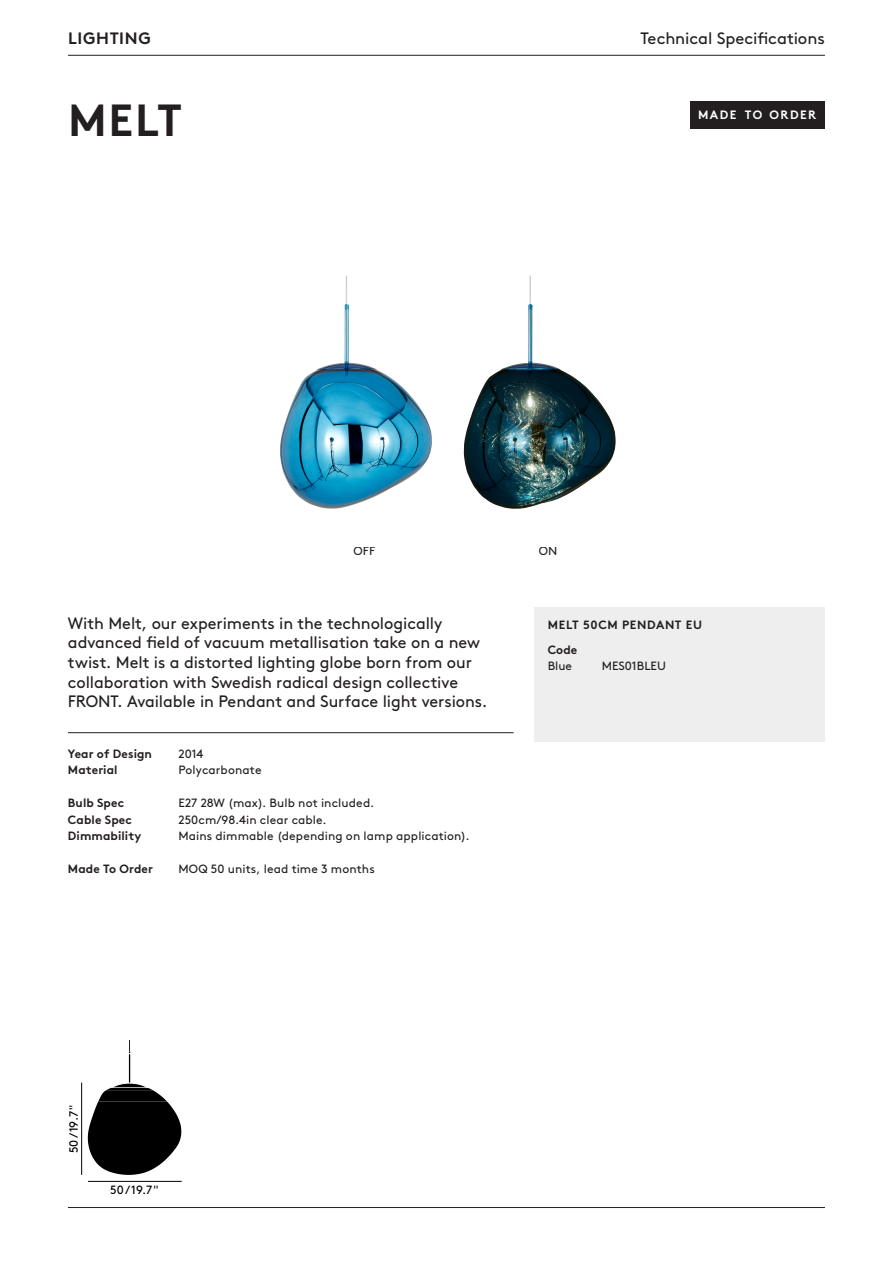
<style>
.page{position:relative;width:893px;height:1263px;background:#fff}
.page>*{position:absolute;margin:0;border:0;box-sizing:border-box;transform-origin:0 0}
.Family_Name{font:700 45px "Brown Std";color:#231f20}
.Product_description{font:16.5px/19.5px "Brown Std";letter-spacing:-.005em;color:#231f20}
.Category_H2{font:16.5px "Brown Std";letter-spacing:-.005em;color:#231f20}
.Category_H1{font:700 16.5px "Brown Std";letter-spacing:.045em;color:#231f20}
.t1{font:700 12.15px "Brown Std";letter-spacing:.12em;color:#fff}
.Body_Copy{font:12px "Brown Std";letter-spacing:.01em;color:#231f20}
.Body_Copy-2{font:700 12px/16.5px "Brown Std";letter-spacing:.01em;color:#231f20}
.Body_Copy-3{font:700 12px "Brown Std";letter-spacing:.045em;color:#231f20}
.t2{font:12px "Brown Std";letter-spacing:-.005em;color:#010000}
.s1{font-weight:400}
</style>
<div class="page">
<hr style="left:68px;top:732px;width:446px;height:1px;background:#231f20">
<hr style="left:81px;top:1082px;width:1px;height:93px;background:#000001">
<hr style="left:88px;top:1181px;width:94px;height:1px;background:#000001">
<svg style="left:88px;top:1040px;width:93px;height:135px"></svg>
<div style="left:691px;top:101px;width:134px;height:28px;background:#231f20"></div>
<img style="left:280px;top:276px;width:152px;height:233px">
<img style="left:464px;top:276px;width:152px;height:233px">
<div style="left:535px;top:607px;width:290px;height:134px;background:#eeeeef"></div>
<hr style="left:68px;top:55px;width:757px;height:1px;background:#231f20">
<hr style="left:68px;top:1207px;width:757px;height:1px;background:#231f20">
<p class="Category_H1" style="left:68px;top:29px;width:84px">LIGHTING</p>
<p class="Category_H2" style="left:640px;top:29px;width:186px">Technical Specifications</p>
<p class="Family_Name" style="left:68px;top:93px;width:115px">MELT</p>
<p class="t1" style="left:698px;top:108px;width:120px">MADE TO ORDER</p>
<p class="Body_Copy" style="left:354px;top:544px;width:23px">OFF</p>
<p class="Body_Copy" style="left:539px;top:544px;width:20px">ON</p>
<p class="Product_description" style="left:68px;top:614px;width:421px">With Melt, our experiments in the technologically advanced field of vacuum metallisation take on a new twist. Melt is a distorted lighting globe born from our collaboration with Swedish radical design collective FRONT. Available in Pendant and Surface light versions.</p>
<p class="Body_Copy-2" style="left:68px;top:745px;width:86px">Year of Design</p>
<p class="Body_Copy" style="left:178px;top:746px;width:26px">2014</p>
<p class="Body_Copy-2" style="left:68px;top:761px;width:51px">Material</p>
<p class="Body_Copy" style="left:178px;top:763px;width:85px">Polycarbonate</p>
<p class="Body_Copy-2" style="left:68px;top:794px;width:58px">Bulb Spec</p>
<p class="Body_Copy" style="left:178px;top:796px;width:197px">E27 28W (max). Bulb not included.</p>
<p class="Body_Copy-2" style="left:68px;top:811px;width:66px">Cable Spec</p>
<p class="Body_Copy" style="left:178px;top:812px;width:150px">250cm/98.4in clear cable.</p>
<p class="Body_Copy-2" style="left:68px;top:827px;width:75px">Dimmability</p>
<p class="Body_Copy" style="left:178px;top:829px;width:292px">Mains dimmable (depending on lamp application).</p>
<p class="Body_Copy-2" style="left:68px;top:860px;width:87px">Made To Order</p>
<p class="Body_Copy" style="left:178px;top:862px;width:198px">MOQ 50 units, lead time 3 months</p>
<p class="Body_Copy-3" style="left:548px;top:617px;width:156px">MELT 50CM PENDANT EU</p>
<p class="Body_Copy-2" style="left:548px;top:641px;width:31px">Code<br><span class="s1">Blue</span></p>
<p class="Body_Copy" style="left:602px;top:659px;width:66px">MES01BLEU</p>
<p class="t2" style="left:67px;top:1153px;width:51px;rotate:-90deg">50 / 19.7"</p>
<p class="t2" style="left:110px;top:1183px;width:51px">50 / 19.7"</p>
</div>
